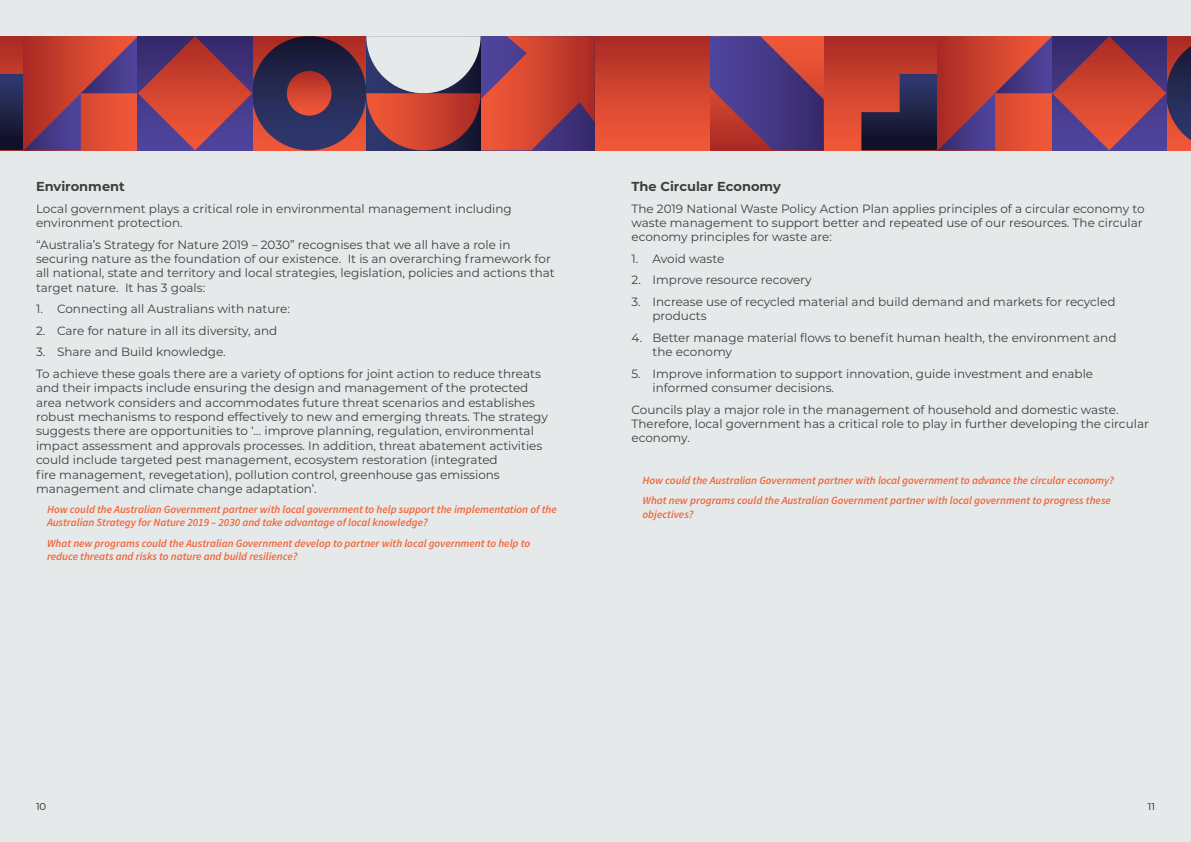
<style>
.page{position:relative;width:1191px;height:842px;background:#e6e9ea}
.page>*{position:absolute;margin:0;border:0;box-sizing:border-box;transform-origin:0 0}
.t1{font:700 13px "Montserrat";color:#3e3e3f}
.t2{font:12px/14.4px "Montserrat";color:#3e3e3f}
.t3{font:italic 600 11px/13.2px "Source Sans Pro";color:#f26537}
.t4{font:10px "Montserrat";color:#231f20}
</style>
<div class="page">
<svg style="left:252px;top:36px;width:114px;height:114px;background:#c54032"></svg>
<div style="left:252px;top:36px;width:114px;height:114px;background:linear-gradient(to bottom,#17172f,#313b73);border-radius:57px"></div>
<div style="left:287px;top:71px;width:44px;height:45px;background:linear-gradient(to bottom,#ac2d25,#f25a3a);border-radius:22px"></div>
<svg style="left:0;top:36px;width:252px;height:114px;background:#943c4d"></svg>
<svg style="left:366px;top:36px;width:228px;height:114px"></svg>
<div style="left:823px;top:36px;width:115px;height:114px;background:linear-gradient(to bottom,#ab2c24,#f65b39)"></div>
<svg style="left:709px;top:36px;width:114px;height:114px;background:#713b6a"></svg>
<svg style="left:861px;top:36px;width:330px;height:114px;background:#8d3a48"></svg>
<div style="left:595px;top:36px;width:114px;height:114px;background:linear-gradient(to bottom,#ab2c24,#f65b39)"></div>
<p class="t1" style="left:36px;top:177px;width:90px">Environment</p>
<p class="t2" style="left:36px;top:201px;width:477px">Local government plays a critical role in environmental management including environment protection.</p>
<p class="t2" style="left:36px;top:237px;width:520px">“Australia’s Strategy for Nature 2019 – 2030” recognises that we all have a role in securing nature as the foundation of our existence. It is an overarching framework for all national, state and territory and local strategies, legislation, policies and actions that target nature. It has 3 goals:</p>
<p class="t2" style="left:36px;top:301px;width:255px">1. Connecting all Australians with nature:</p>
<p class="t2" style="left:36px;top:323px;width:243px">2. Care for nature in all its diversity, and</p>
<p class="t2" style="left:36px;top:344px;width:191px">3. Share and Build knowledge.</p>
<p class="t2" style="left:36px;top:366px;width:513px">To achieve these goals there are a variety of options for joint action to reduce threats and their impacts include ensuring the design and management of the protected area network considers and accommodates future threat scenarios and establishes robust mechanisms to respond effectively to new and emerging threats. The strategy suggests there are opportunities to ‘… improve planning, regulation, environmental impact assessment and approvals processes. In addition, threat abatement activities could include targeted pest management, ecosystem restoration (integrated<br>fire management, revegetation), pollution control, greenhouse gas emissions management and climate change adaptation’.</p>
<p class="t3" style="left:47px;top:503px;width:511px">How could the Australian Government partner with local government to help support the implementation of the<br>Australian Strategy for Nature 2019 – 2030 and take advantage of local knowledge?</p>
<p class="t3" style="left:47px;top:536px;width:484px">What new programs could the Australian Government develop to partner with local government to help to reduce threats and risks to nature and build resilience?</p>
<p class="t1" style="left:631px;top:177px;width:151px">The Circular Economy</p>
<p class="t2" style="left:631px;top:201px;width:514px">The 2019 National Waste Policy Action Plan applies principles of a circular economy to waste management to support better and repeated use of our resources. The circular economy principles for waste are:</p>
<p class="t2" style="left:631px;top:251px;width:94px">1. Avoid waste</p>
<p class="t2" style="left:631px;top:273px;width:182px">2. Improve resource recovery</p>
<p class="t2" style="left:652px;top:294px;width:464px;text-indent:-21px">3. Increase use of recycled material and build demand and markets for recycled products</p>
<p class="t2" style="left:652px;top:330px;width:465px;text-indent:-21px">4. Better manage material flows to benefit human health, the environment and the economy</p>
<p class="t2" style="left:652px;top:366px;width:442px;text-indent:-21px">5. Improve information to support innovation, guide investment and enable informed consumer decisions.</p>
<p class="t2" style="left:631px;top:402px;width:519px">Councils play a major role in the management of household and domestic waste.<br>Therefore, local government has a critical role to play in further developing the circular economy.</p>
<p class="t3" style="left:642px;top:474px;width:473px">How could the Australian Government partner with local government to advance the circular economy?</p>
<p class="t3" style="left:642px;top:494px;width:470px">What new programs could the Australian Government partner with local government to progress these objectives?</p>
<p class="t4" style="left:36px;top:799px;width:12px">10</p>
<p class="t4" style="left:1147px;top:799px;width:9px">11</p>
</div>
